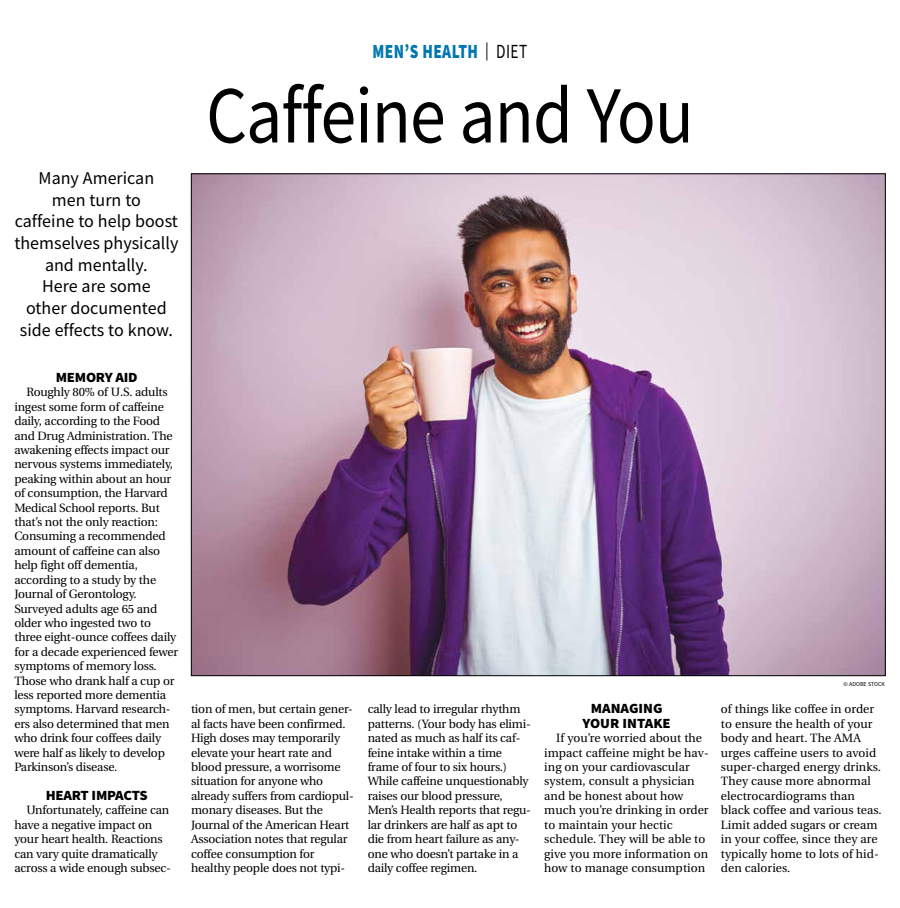
<style>
.page{position:relative;width:900px;height:908px;background:#fff}
.page>*{position:absolute;margin:0;border:0;box-sizing:border-box;transform-origin:0 0}
.t1{font:81px "Source Sans Pro";letter-spacing:-.015em;color:#000;scale:.89 1}
.t2{font:900 20px "Source Sans Pro";letter-spacing:.025em;color:#0077b1;scale:.77 1}
.t3{font:18px/21.6px "Source Sans Pro";color:#000;text-align:center}
.t4{font:900 14px/14.4px "Source Sans Pro";letter-spacing:-.015em;color:#000;text-align:center;scale:1.05 1}
.t5{font:12px/14.4px "Utopia";letter-spacing:-.015em;color:#000}
.t6{font:12px/14.4px "Utopia";letter-spacing:.005em;color:#000}
.t7{font:6px "Source Sans Pro";color:#000}
.s1{font-weight:400;font-size:18px;color:#000}
.s2{font-weight:400;color:#000}
</style>
<div class="page">
<img style="left:193px;top:175px;width:691px;height:498px">
<h3 class="t3" style="left:14px;top:167px;width:166px">Many American<br>men turn to<br>caffeine to help boost themselves physically and mentally.<br>Here are some<br>other documented side effects to know.</h3>
<h2 class="t2" style="left:373px;top:38px;width:202px">MEN’S HEALTH <span class="s1">|</span> <span class="s2">DIET</span></h2>
<h1 class="t1" style="left:206px;top:64px;width:550px">Caffeine and You</h1>
<p class="t4" style="left:56px;top:370px;width:80px">MEMORY AID</p>
<p class="t5" style="left:14px;top:385px;width:165px;text-indent:12px">Roughly 80% of U.S. adults ingest some form of caffeine daily, according to the Food and Drug Administration. The awakening effects impact our nervous systems immediately, peaking within about an hour of consumption, the Harvard<br>Medical School reports. But that’s not the only reaction:<br>Consuming a recommended amount of caffeine can also help fight off dementia, according to a study by the<br>Journal of Gerontology.<br>Surveyed adults age 65 and older who ingested two to three eight-ounce coffees daily for a decade experienced fewer symptoms of memory loss.<br>Those who drank half a cup or less reported more dementia symptoms. Harvard research&shy;ers also determined that men who drink four coffees daily were half as likely to develop<br>Parkinson’s disease.</p>
<p class="t4" style="left:46px;top:787px;width:99px">HEART IMPACTS</p>
<p class="t5" style="left:14px;top:803px;width:158px;text-indent:12px">Unfortunately, caffeine can have a negative impact on your heart health. Reactions can vary quite dramatically across a wide enough subsec-</p>
<p class="t5" style="left:191px;top:702px;width:164px">tion of men, but certain gener&shy;al facts have been confirmed.<br>High doses may temporarily elevate your heart rate and blood pressure, a worrisome situation for anyone who already suffers from cardiopul&shy;monary diseases. But the<br>Journal of the American Heart<br>Association notes that regular coffee consumption for healthy people does not typi-</p>
<p class="t5" style="left:368px;top:702px;width:165px">cally lead to irregular rhythm patterns. (Your body has elimi&shy;nated as much as half its caf&shy;feine intake within a time frame of four to six hours.)<br>While caffeine unquestionably raises our blood pressure,<br>Men’s Health reports that regu&shy;lar drinkers are half as apt to die from heart failure as any&shy;one who doesn’t partake in a daily coffee regimen.</p>
<p class="t4" style="left:582px;top:701px;width:86px">MANAGING<br>YOUR INTAKE</p>
<p class="t6" style="left:544px;top:731px;width:166px;text-indent:12px">If you’re worried about the impact caffeine might be hav&shy;ing on your cardiovascular system, consult a physician and be honest about how much you’re drinking in order to maintain your hectic schedule. They will be able to give you more information on how to manage consumption</p>
<p class="t7" style="left:844px;top:680px;width:43px">© ADOBE STOCK</p>
<p class="t6" style="left:721px;top:702px;width:162px">of things like coffee in order to ensure the health of your body and heart. The AMA urges caffeine users to avoid super-charged energy drinks.<br>They cause more abnormal electrocardiograms than black coffee and various teas.<br>Limit added sugars or cream in your coffee, since they are typically home to lots of hid&shy;den calories.</p>
</div>
